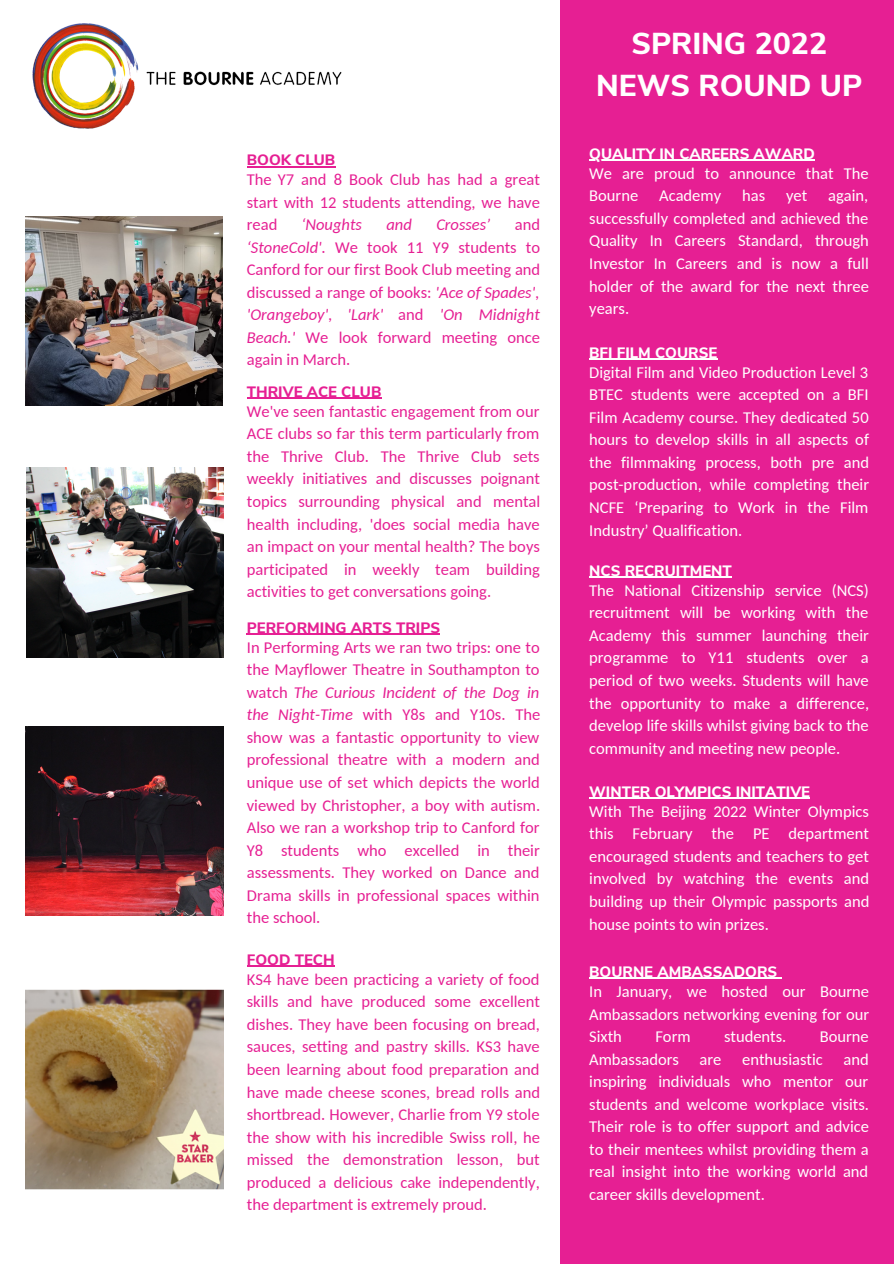
<style>
.page{position:relative;width:894px;height:1264px;background:#fff}
.page>*{position:absolute;margin:0;border:0;box-sizing:border-box;transform-origin:0 0}
.t1{font:800 30.15px "Nunito Sans";color:#fff}
.t2{font:16.5px/22.5px "Carlito";color:#e61f93;text-align:justify}
.t3{font:16.5px/22.5px "Carlito";color:#fff;text-align:justify}
.t4{font:italic 16.5px "Carlito";color:#e61f93}
.t5{font:800 15px "Nunito Sans";color:#fff}
.t6{font:800 15px "Nunito Sans";color:#e61f93}
.s1{font-style:italic}
</style>
<div class="page">
<img style="left:26px;top:468px;width:197px;height:189px">
<img style="left:26px;top:217px;width:197px;height:188px">
<img style="left:26px;top:726px;width:198px;height:189px">
<div style="left:560px;top:0;width:333px;height:1263px;background:#e61f93"></div>
<img style="left:26px;top:989px;width:198px;height:201px">
<hr style="left:247px;top:166px;width:88px;height:1px;background:#e61f93">
<hr style="left:589px;top:576px;width:142px;height:2px;background:#fff">
<hr style="left:247px;top:398px;width:134px;height:1px;background:#e61f93">
<hr style="left:589px;top:160px;width:225px;height:1px;background:#fff">
<hr style="left:589px;top:359px;width:128px;height:1px;background:#fff">
<hr style="left:589px;top:977px;width:188px;height:2px;background:#fff">
<hr style="left:589px;top:797px;width:221px;height:1px;background:#fff">
<hr style="left:247px;top:633px;width:193px;height:1px;background:#e61f93">
<hr style="left:247px;top:965px;width:87px;height:1px;background:#e61f93">
<img style="left:32px;top:23px;width:310px;height:106px">
<p class="t6" style="left:247px;top:150px;width:90px">BOOK CLUB</p>
<p class="t2" style="left:247px;top:170px;width:294px">The Y7 and 8 Book Club has had a great start with 12 students attending, we have read</p>
<p class="t4" style="left:301px;top:218px;width:62px">‘Noughts</p>
<p class="t4" style="left:386px;top:218px;width:27px">and</p>
<p class="t4" style="left:436px;top:218px;width:56px">Crosses’</p>
<p class="t2" style="left:247px;top:215px;width:295px;text-indent:268px">and <span class="s1">‘StoneCold'.</span> We took 11 Y9 students to Canford for our first Book Club meeting and discussed a range of books: <span class="s1">'Ace of Spades', 'Orangeboy'</span>, <span class="s1">'Lark'</span> and <span class="s1">'On Midnight Beach.'</span> We look forward meeting once again in March.</p>
<p class="t6" style="left:247px;top:381px;width:136px">THRIVE ACE CLUB</p>
<p class="t2" style="left:247px;top:401px;width:295px">We've seen fantastic engagement from our ACE clubs so far this term particularly from the Thrive Club. The Thrive Club sets weekly initiatives and discusses poignant topics surrounding physical and mental health including, 'does social media have an impact on your mental health? The boys participated in weekly team building activities to get conversations going.</p>
<p class="t6" style="left:247px;top:617px;width:195px">PERFORMING ARTS TRIPS</p>
<p class="t2" style="left:247px;top:637px;width:295px">In Performing Arts we ran two trips: one to the Mayflower Theatre in Southampton to watch <span class="s1">The Curious Incident of the Dog in the Night-Time</span> with Y8s and Y10s. The show was a fantastic opportunity to view professional theatre with a modern and unique use of set which depicts the world viewed by Christopher, a boy with autism.<br>Also we ran a workshop trip to Canford for Y8 students who excelled in their assessments. They worked on Dance and Drama skills in professional spaces within the school.</p>
<p class="t6" style="left:247px;top:949px;width:89px">FOOD TECH</p>
<p class="t2" style="left:247px;top:969px;width:295px">KS4 have been practicing a variety of food skills and have produced some excellent dishes. They have been focusing on bread, sauces, setting and pastry skills. KS3 have been learning about food preparation and have made cheese scones, bread rolls and shortbread. However, Charlie from Y9 stole the show with his incredible Swiss roll, he missed the demonstration lesson, but produced a delicious cake independently, the department is extremely proud.</p>
<p class="t1" style="left:631px;top:23px;width:197px">SPRING 2022</p>
<p class="t1" style="left:596px;top:65px;width:267px">NEWS ROUND UP</p>
<p class="t5" style="left:589px;top:143px;width:227px">QUALITY IN CAREERS AWARD</p>
<p class="t3" style="left:589px;top:163px;width:281px">We are proud to announce that The<br>Bourne</p>
<p class="t3" style="left:659px;top:186px;width:63px">Academy</p>
<p class="t3" style="left:741px;top:186px;width:25px">has</p>
<p class="t3" style="left:785px;top:186px;width:23px">yet</p>
<p class="t3" style="left:589px;top:186px;width:281px;text-indent:239px">again, successfully completed and achieved the Quality In Careers Standard, through Investor In Careers and is now a full holder of the award for the next three years.</p>
<p class="t5" style="left:589px;top:342px;width:130px">BFI FILM COURSE</p>
<p class="t3" style="left:589px;top:362px;width:281px">Digital Film and Video Production Level 3<br>BTEC students were accepted on a BFI Film Academy course. They dedicated 50 hours to develop skills in all aspects of the filmmaking process, both pre and post-production, while completing their NCFE ‘Preparing to Work in the Film Industry’ Qualification.</p>
<p class="t5" style="left:589px;top:560px;width:144px">NCS RECRUITMENT</p>
<p class="t3" style="left:589px;top:580px;width:281px">The National Citizenship service (NCS) recruitment will be working with the Academy this summer launching their programme to Y11 students over a period of two weeks. Students will have the opportunity to make a difference, develop life skills whilst giving back to the community and meeting new people.</p>
<p class="t5" style="left:589px;top:781px;width:222px">WINTER OLYMPICS INITATIVE</p>
<p class="t3" style="left:589px;top:801px;width:281px">With The Beijing 2022 Winter Olympics this February the PE department encouraged students and teachers to get involved by watching the events and building up their Olympic passports and house points to win prizes.</p>
<p class="t5" style="left:589px;top:961px;width:190px">BOURNE AMBASSADORS</p>
<p class="t3" style="left:589px;top:981px;width:281px">In January, we hosted our Bourne Ambassadors networking evening for our Sixth</p>
<p class="t3" style="left:655px;top:1026px;width:37px">Form</p>
<p class="t3" style="left:723px;top:1026px;width:64px">students.</p>
<p class="t3" style="left:589px;top:1026px;width:281px;text-indent:230px">Bourne Ambassadors are enthusiastic and inspiring individuals who mentor our students and welcome workplace visits.<br>Their role is to offer support and advice to their mentees whilst providing them a real insight into the working world and career skills development.</p>
</div>
